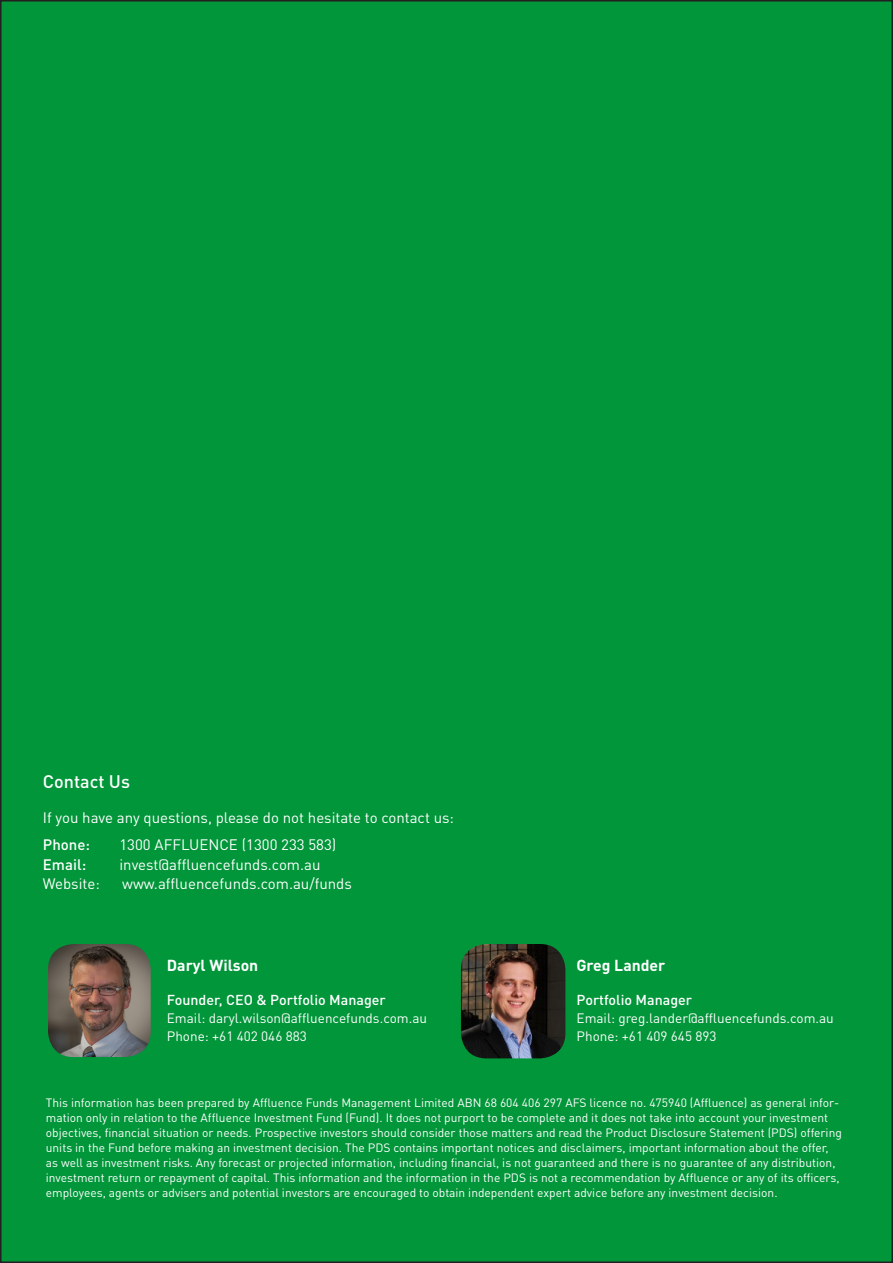
<style>
.page{position:relative;width:893px;height:1263px;background:#fff}
.page>*{position:absolute;margin:0;border:0;box-sizing:border-box;transform-origin:0 0}
.Aff_H2{font:500 18px "DIN Pro";color:#fff}
.t1{font:700 15.75px "DIN Pro";color:#fff}
.Aff_H3{font:15px "DIN Pro";color:#fff}
.Aff_H2-2{font:15px "DIN Pro";color:#fff}
.Aff_H3-2{font:500 15px "DIN Pro";color:#fff}
.t2{font:500 14.25px "DIN Pro";color:#fff}
.t3{font:13.5px "DIN Pro";color:#fff}
.t4{font:12px/15px "DIN Pro";color:#fff}
</style>
<div class="page">
<div style="left:1px;top:1px;width:891px;height:1261px;background:#009639"></div>
<img style="left:48px;top:944px;width:103px;height:113px">
<img style="left:461px;top:944px;width:104px;height:114px">
<p class="Aff_H2" style="left:43px;top:769px;width:89px">Contact Us</p>
<p class="Aff_H2-2" style="left:43px;top:807px;width:413px">If you have any questions, please do not hesitate to contact us:</p>
<p class="Aff_H3-2" style="left:43px;top:835px;width:49px">Phone:</p>
<p class="Aff_H3" style="left:119px;top:835px;width:218px">1300 AFFLUENCE (1300 233 583)</p>
<p class="Aff_H3-2" style="left:43px;top:854px;width:45px">Email:</p>
<p class="Aff_H3" style="left:119px;top:854px;width:203px">invest@affluencefunds.com.au</p>
<p class="Aff_H3" style="left:43px;top:873px;width:58px">Website:</p>
<p class="Aff_H3" style="left:122px;top:873px;width:231px">www.affluencefunds.com.au/funds</p>
<p class="t1" style="left:167px;top:954px;width:93px">Daryl Wilson</p>
<p class="t2" style="left:167px;top:990px;width:220px">Founder, CEO &amp; Portfolio Manager</p>
<p class="t3" style="left:167px;top:1009px;width:262px">Email: daryl.wilson@affluencefunds.com.au</p>
<p class="t3" style="left:167px;top:1027px;width:142px">Phone: +61 402 046 883</p>
<p class="t1" style="left:577px;top:954px;width:90px">Greg Lander</p>
<p class="t2" style="left:577px;top:990px;width:117px">Portfolio Manager</p>
<p class="t3" style="left:577px;top:1009px;width:259px">Email: greg.lander@affluencefunds.com.au</p>
<p class="t3" style="left:577px;top:1027px;width:142px">Phone: +61 409 645 893</p>
<p class="t4" style="left:46px;top:1094px;width:798px">This information has been prepared by Affluence Funds Management Limited ABN 68 604 406 297 AFS licence no. 475940 (Affluence) as general infor&shy;mation only in relation to the Affluence Investment Fund (Fund). It does not purport to be complete and it does not take into account your investment objectives, financial situation or needs. Prospective investors should consider those matters and read the Product Disclosure Statement (PDS) offering units in the Fund before making an investment decision. The PDS contains important notices and disclaimers, important information about the offer, as well as investment risks. Any forecast or projected information, including financial, is not guaranteed and there is no guarantee of any distribution, investment return or repayment of capital. This information and the information in the PDS is not a recommendation by Affluence or any of its officers, employees, agents or advisers and potential investors are encouraged to obtain independent expert advice before any investment decision.</p>
</div>
